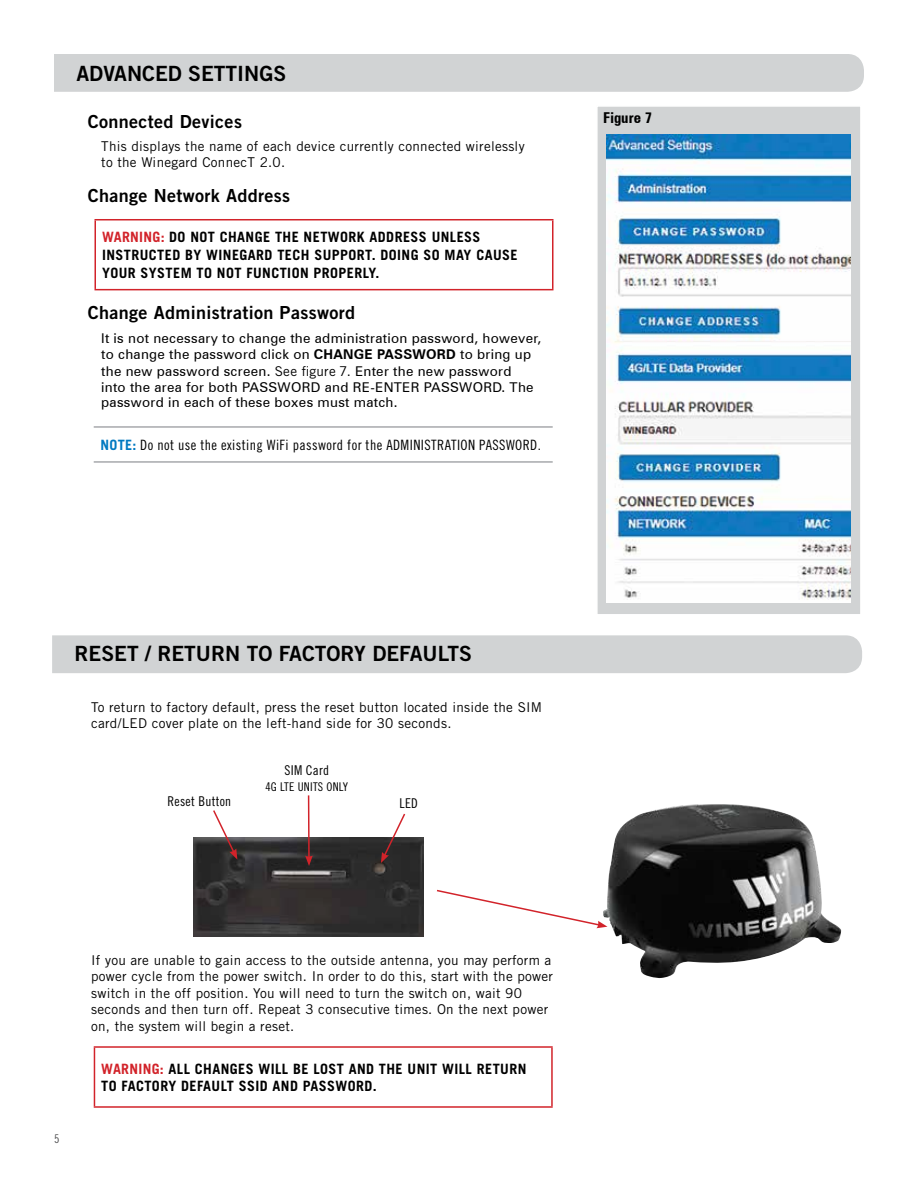
<style>
.page{position:relative;width:918px;height:1188px;background:#fff}
.page>*{position:absolute;margin:0;border:0;box-sizing:border-box;transform-origin:0 0}
.t1{font:21px "Trade Gothic Bold Two";color:#000}
.t2{font:18px "Trade Gothic Bold Two";letter-spacing:.02em;color:#000}
.t3{font:700 condensed 15px "Zurich BT";color:#000}
.t4{font:700 14.25px/18px "Trade Gothic";letter-spacing:.03em;color:#000}
.t5{font:14.25px "Trade Gothic Cond Eighteen";letter-spacing:.03em;color:#000}
.t6{font:13.5px/16.5px "Trade Gothic";letter-spacing:.02em;color:#000}
.t7{font:13.5px/16.5px "Zurich BT";letter-spacing:.02em;color:#000}
.t8{font:13.5px "Trade Gothic Cond Eighteen";letter-spacing:.02em;color:#000}
.t9{font:12px "Trade Gothic Cond Eighteen";letter-spacing:.02em;color:#000}
.t10{font:12px "Trade Gothic Cond Eighteen";color:#4d4d4f}
.s1{color:#d2232a}
.s2{font-weight:700}
.s3{font-family:"Trade Gothic"}
.s4{font-family:"Trade Gothic";font-weight:700;color:#0079c1}
</style>
<div class="page">
<div style="left:52px;top:635px;width:810px;height:38px;background:#d1d3d4"></div>
<div style="left:54px;top:54px;width:810px;height:38px;background:#d1d3d4"></div>
<div style="left:596px;top:105px;width:266px;height:511px;background:#d1d3d4;border:2px solid #fff"></div>
<img style="left:194px;top:837px;width:230px;height:100px">
<hr style="left:308px;top:795px;width:2px;height:63px;background:#d2232a">
<svg style="left:305px;top:855px;width:8px;height:11px"></svg>
<svg style="left:212px;top:810px;width:25px;height:50px"></svg>
<svg style="left:381px;top:813px;width:26px;height:50px"></svg>
<img style="left:607px;top:804px;width:234px;height:174px">
<svg style="left:437px;top:889px;width:171px;height:39px"></svg>
<img style="left:607px;top:134px;width:243px;height:469px">
<hr style="left:94px;top:219px;width:460px;height:1px;background:#d2232a">
<hr style="left:94px;top:220px;width:2px;height:69px;background:#d2232a">
<hr style="left:552px;top:220px;width:2px;height:69px;background:#d2232a">
<hr style="left:94px;top:289px;width:460px;height:1px;background:#d2232a">
<hr style="left:94px;top:426px;width:459px;height:2px;background:#a7a9ac">
<hr style="left:94px;top:461px;width:459px;height:2px;background:#a7a9ac">
<hr style="left:94px;top:1046px;width:459px;height:2px;background:#d2232a">
<hr style="left:94px;top:1048px;width:1px;height:58px;background:#d2232a">
<hr style="left:551px;top:1048px;width:2px;height:58px;background:#d2232a">
<hr style="left:94px;top:1106px;width:459px;height:2px;background:#d2232a">
<h1 class="t1" style="left:76px;top:61px;width:211px">ADVANCED SETTINGS</h1>
<h2 class="t2" style="left:88px;top:110px;width:156px">Connected Devices</h2>
<p class="t6" style="left:101px;top:138px;width:425px">This displays the name of each device currently connected wirelessly to the Winegard ConnecT 2.0.</p>
<h2 class="t2" style="left:88px;top:184px;width:204px">Change Network Address</h2>
<p class="t4" style="left:102px;top:228px;width:417px"><span class="s1">WARNING:</span> DO NOT CHANGE THE NETWORK ADDRESS UNLESS<br>INSTRUCTED BY WINEGARD TECH SUPPORT. DOING SO MAY CAUSE<br>YOUR SYSTEM TO NOT FUNCTION PROPERLY.</p>
<h2 class="t2" style="left:88px;top:302px;width:269px">Change Administration Password</h2>
<p class="t7" style="left:101px;top:329px;width:441px">It is not necessary to change the administration password, however, to change the password click on <span class="s2">CHANGE PASSWORD</span> to bring up the new password screen. <span class="s3">See figure 7.</span> Enter the new password<br>into the area for both PASSWORD and RE-ENTER PASSWORD. The</p>
<p class="t7" style="left:101px;top:394px;width:298px">password in each of these boxes must match.</p>
<p class="t5" style="left:100px;top:437px;width:442px"><span class="s4">NOTE:</span> Do not use the existing WiFi password for the ADMINISTRATION PASSWORD.</p>
<p class="t3" style="left:603px;top:109px;width:50px">Figure 7</p>
<h1 class="t1" style="left:75px;top:641px;width:399px">RESET / RETURN TO FACTORY DEFAULTS</h1>
<p class="t6" style="left:91px;top:698px;width:453px">To return to factory default, press the reset button located inside the SIM card/LED cover plate on the left-hand side for 30 seconds.</p>
<p class="t8" style="left:168px;top:793px;width:65px">Reset Button</p>
<p class="t8" style="left:285px;top:762px;width:46px">SIM Card</p>
<p class="t9" style="left:265px;top:780px;width:84px">4G LTE UNITS ONLY</p>
<p class="t8" style="left:400px;top:795px;width:20px">LED</p>
<p class="t10" style="left:54px;top:1132px;width:7px">5</p>
<p class="t6" style="left:91px;top:951px;width:463px">If you are unable to gain access to the outside antenna, you may perform a power cycle from the power switch. In order to do this, start with the power switch in the off position. You will need to turn the switch on, wait 90 seconds and then turn off. Repeat 3 consecutive times. On the next power on, the system will begin a reset.</p>
<p class="t4" style="left:101px;top:1059px;width:427px"><span class="s1">WARNING:</span> ALL CHANGES WILL BE LOST AND THE UNIT WILL RETURN<br>TO FACTORY DEFAULT SSID AND PASSWORD.</p>
</div>
